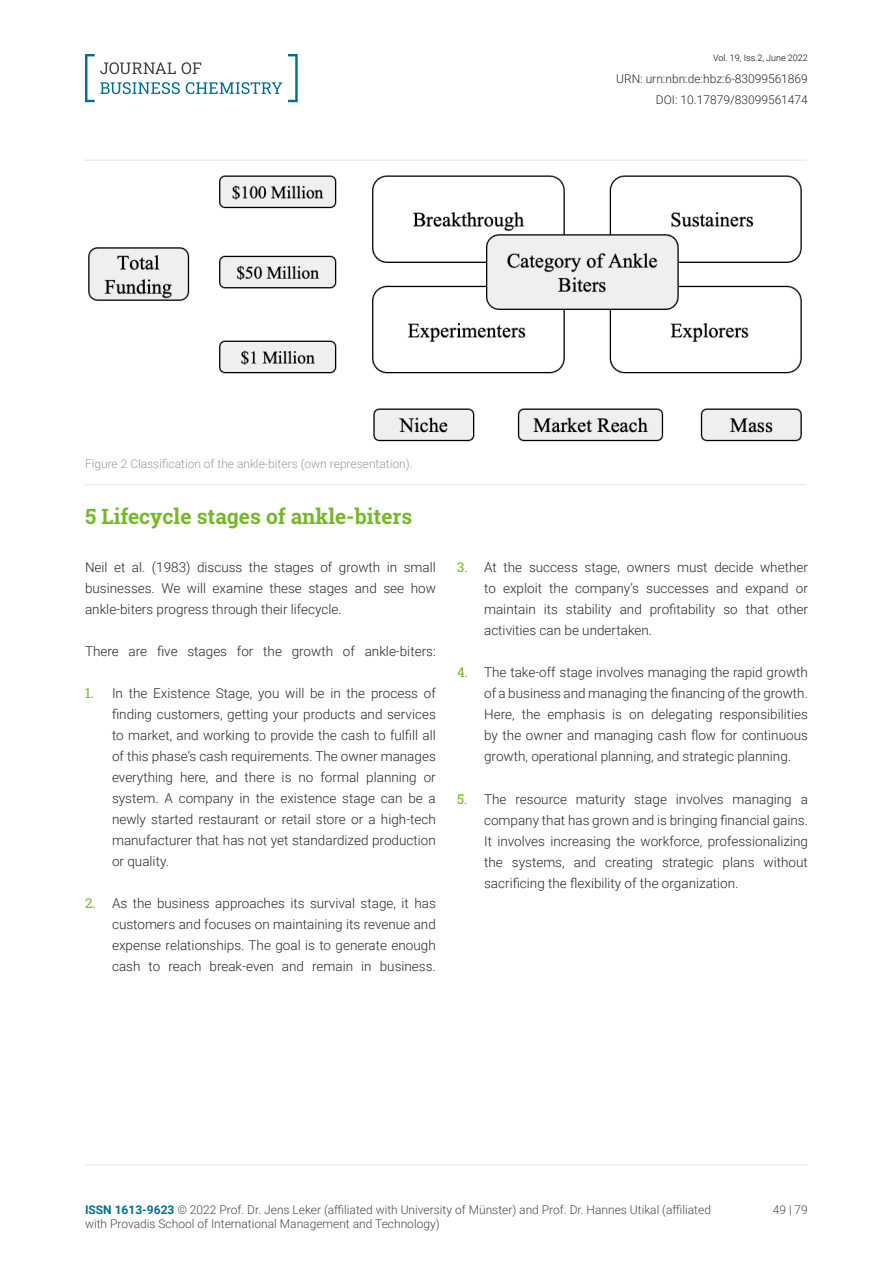
<style>
.page{position:relative;width:893px;height:1263px;background:#fff}
.page>*{position:absolute;margin:0;border:0;box-sizing:border-box;transform-origin:0 0}
.t1{font:700 21px "Roboto Slab";color:#76b82a}
.t2{font:300 13.5px/21px "Roboto";color:#282827;text-align:justify}
.t3{font:300 12px/14.4px "Roboto";color:#444749}
.t4{font:300 12px "Roboto";color:#979a97}
.t5{font:300 12px/21px "Roboto";color:#282827;text-align:right}
.t6{font:300 9px "Roboto";color:#000}
.s1{font-family:"Roboto Slab";font-weight:400;color:#76b82a}
.s2{font-weight:700;color:#006e89}
</style>
<div class="page">
<hr style="left:85px;top:1164px;width:723px;height:2px;background:#ededed">
<svg style="left:288px;top:54px;width:10px;height:48px"></svg>
<svg style="left:85px;top:54px;width:197px;height:48px"></svg>
<hr style="left:84px;top:159px;width:722px;height:2px;background:#ededed">
<hr style="left:84px;top:484px;width:722px;height:1px;background:#ededed">
<img style="left:88px;top:175px;width:714px;height:267px">
<p class="t6" style="left:713px;top:51px;width:96px">Vol. 19, Iss.2, June 2022</p>
<p class="t5" style="left:616px;top:67px;width:193px">URN: urn:nbn:de:hbz:6-83099561869<br>DOI: 10.17879/83099561474</p>
<p class="t4" style="left:85px;top:455px;width:329px">Figure 2 Classification of the ankle-biters (own representation).</p>
<h1 class="t1" style="left:85px;top:502px;width:329px">5 Lifecycle stages of ankle-biters</h1>
<p class="t2" style="left:85px;top:556px;width:352px">Neil et al. (1983) discuss the stages of growth in small businesses. We will examine these stages and see how ankle-biters progress through their lifecycle.</p>
<p class="t2" style="left:85px;top:640px;width:352px">There are five stages for the growth of ankle-biters:</p>
<p class="t2" style="left:112px;top:682px;width:325px;text-indent:-27px"><span class="s1">1.</span> In the Existence Stage, you will be in the process of finding customers, getting your products and services to market, and working to provide the cash to fulfill all of this phase‘s cash requirements. The owner manages everything here, and there is no formal planning or system. A company in the existence stage can be a newly started restaurant or retail store or a high-tech manufacturer that has not yet standardized production or quality.</p>
<p class="t2" style="left:112px;top:892px;width:325px;text-indent:-27px"><span class="s1">2.</span> As the business approaches its survival stage, it has customers and focuses on maintaining its revenue and expense relationships. The goal is to generate enough cash to reach break-even and remain in business.</p>
<p class="t2" style="left:484px;top:557px;width:325px;text-indent:-27px"><span class="s1">3.</span> At the success stage, owners must decide whether to exploit the company‘s successes and expand or maintain its stability and profitability so that other activities can be undertaken.</p>
<p class="t2" style="left:484px;top:662px;width:325px;text-indent:-27px"><span class="s1">4.</span> The take-off stage involves managing the rapid growth of a business and managing the financing of the growth.<br>Here, the emphasis is on delegating responsibilities by the owner and managing cash flow for continuous growth, operational planning, and strategic planning.</p>
<p class="t2" style="left:484px;top:788px;width:325px;text-indent:-27px"><span class="s1">5.</span> The resource maturity stage involves managing a company that has grown and is bringing financial gains.<br>It involves increasing the workforce, professionalizing the systems, and creating strategic plans without sacrificing the flexibility of the organization.</p>
<p class="t3" style="left:85px;top:1202px;width:627px"><span class="s2">ISSN 1613-9623</span> © 2022 Prof. Dr. Jens Leker (affiliated with University of Münster) and Prof. Dr. Hannes Utikal (affiliated with Provadis School of International Management and Technology)</p>
<p class="t3" style="left:773px;top:1202px;width:37px">49 | 79</p>
</div>
